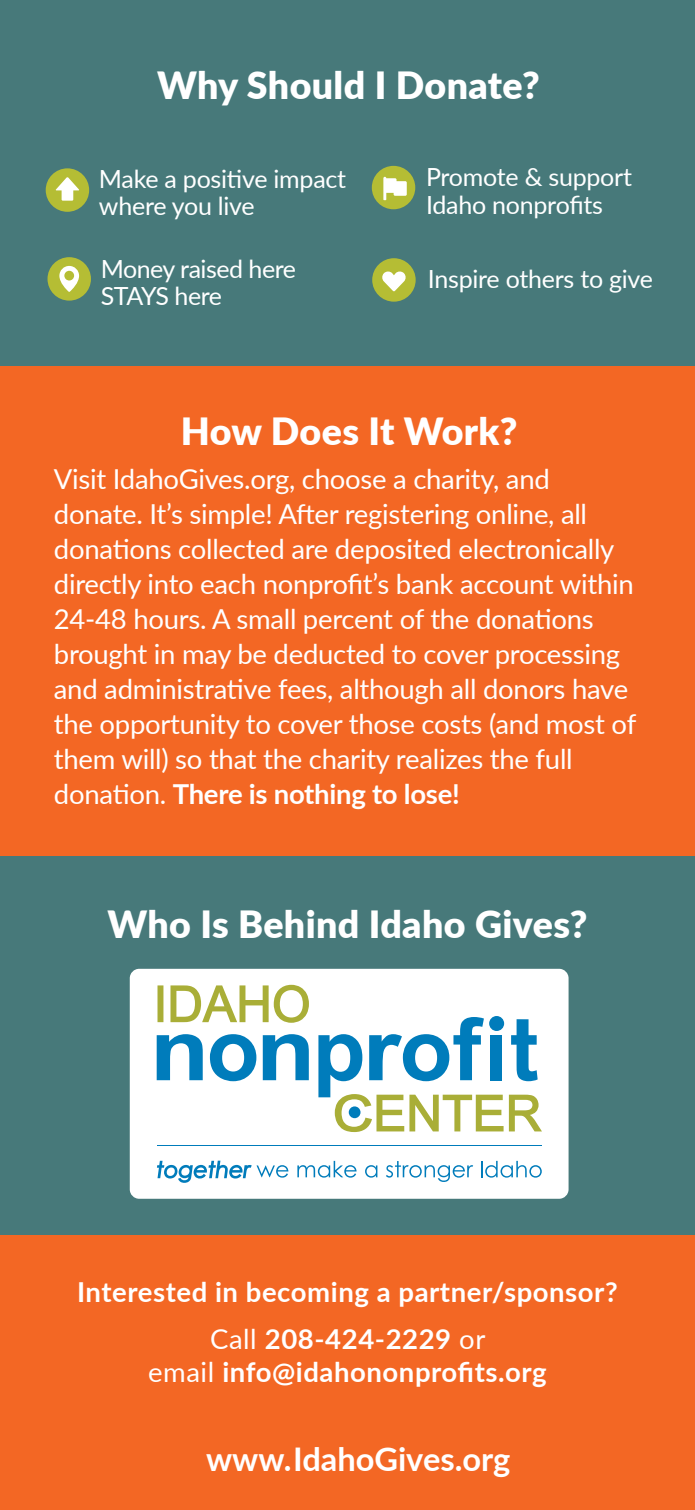
<style>
.page{position:relative;width:695px;height:1510px;background:#fff}
.page>*{position:absolute;margin:0;border:0;box-sizing:border-box;transform-origin:0 0}
.t1{font:900 37.5px "Lato";letter-spacing:.01em;color:#fff}
.t2{font:700 32.5px "Lato";color:#fff}
.t3{font:27.5px/35px "Lato";letter-spacing:-.01em;color:#fff}
.t4{font:700 27.5px/47.5px "Lato";letter-spacing:.02em;color:#fff;text-align:center}
.t5{font:25px/27.5px "Lato";letter-spacing:-.01em;color:#fff}
.s1{font-weight:700}
.s2{font-weight:400}
</style>
<div class="page">
<div style="left:0;top:366px;width:694px;height:517px;background:#f36724"></div>
<div style="left:0;top:1155px;width:694px;height:354px;background:#f36724"></div>
<div style="left:0;top:0;width:694px;height:366px;background:#47797a"></div>
<div style="left:46px;top:168px;width:43px;height:44px;background:#b5bd34;border-radius:50%"></div>
<svg style="left:55px;top:177px;width:24px;height:24px"></svg>
<div style="left:47px;top:257px;width:44px;height:44px;background:#b5bd34;border-radius:50%"></div>
<svg style="left:59px;top:266px;width:20px;height:26px"></svg>
<div style="left:372px;top:166px;width:43px;height:43px;background:#b5bd34;border-radius:50%"></div>
<svg style="left:383px;top:177px;width:23px;height:23px"></svg>
<div style="left:372px;top:258px;width:43px;height:44px;background:#b5bd34;border-radius:50%"></div>
<svg style="left:382px;top:271px;width:24px;height:20px"></svg>
<div style="left:0;top:855px;width:694px;height:379px;background:#47797a"></div>
<div style="left:130px;top:968px;width:438px;height:230px;background:#fff;border-radius:9px"></div>
<svg style="left:157px;top:1034px;width:46px;height:46px"></svg>
<svg style="left:263px;top:1034px;width:46px;height:46px"></svg>
<svg style="left:210px;top:1034px;width:46px;height:47px"></svg>
<svg style="left:511px;top:1019px;width:26px;height:62px"></svg>
<svg style="left:157px;top:985px;width:6px;height:37px"></svg>
<svg style="left:170px;top:985px;width:98px;height:37px"></svg>
<svg style="left:274px;top:984px;width:35px;height:38px"></svg>
<svg style="left:318px;top:1017px;width:185px;height:115px"></svg>
<svg style="left:509px;top:1094px;width:33px;height:37px"></svg>
<hr style="left:157px;top:1144px;width:384px;height:1px;background:#007cbb">
<svg style="left:297px;top:1160px;width:59px;height:17px"></svg>
<svg style="left:365px;top:1165px;width:12px;height:12px"></svg>
<svg style="left:386px;top:1161px;width:87px;height:21px"></svg>
<svg style="left:481px;top:1160px;width:60px;height:17px"></svg>
<svg style="left:157px;top:1160px;width:131px;height:22px"></svg>
<h1 class="t1" style="left:157px;top:57px;width:384px">Why Should I Donate?</h1>
<p class="t5" style="left:99px;top:164px;width:249px">Make a positive impact where you live</p>
<p class="t5" style="left:101px;top:254px;width:197px">Money raised here<br>STAYS here</p>
<p class="t5" style="left:426px;top:162px;width:207px">Promote &amp; support<br>Idaho nonprofits</p>
<p class="t5" style="left:428px;top:264px;width:227px">Inspire others to give</p>
<h1 class="t1" style="left:181px;top:403px;width:338px">How Does It Work?</h1>
<p class="t3" style="left:54px;top:460px;width:583px">Visit IdahoGives.org, choose a charity, and donate. It’s simple! After registering online, all donations collected are deposited electronically directly into each nonprofit’s bank account within 24-48 hours. A small percent of the donations brought in may be deducted to cover processing and administrative fees, although all donors have the opportunity to cover those costs (and most of them will) so that the charity realizes the full donation. <span class="s1">There is nothing to lose!</span></p>
<h1 class="t1" style="left:107px;top:895px;width:481px">Who Is Behind Idaho Gives?</h1>
<p class="t4" style="left:77px;top:1266px;width:542px">Interested in becoming a partner/sponsor?<br><span class="s2">Call</span> 208-424-2229 <span class="s2">or</span></p>
<p class="t4" style="left:148px;top:1346px;width:400px"><span class="s2">email</span> info@idahononprofits.org</p>
<p class="t2" style="left:206px;top:1435px;width:306px">www.IdahoGives.org</p>
</div>
